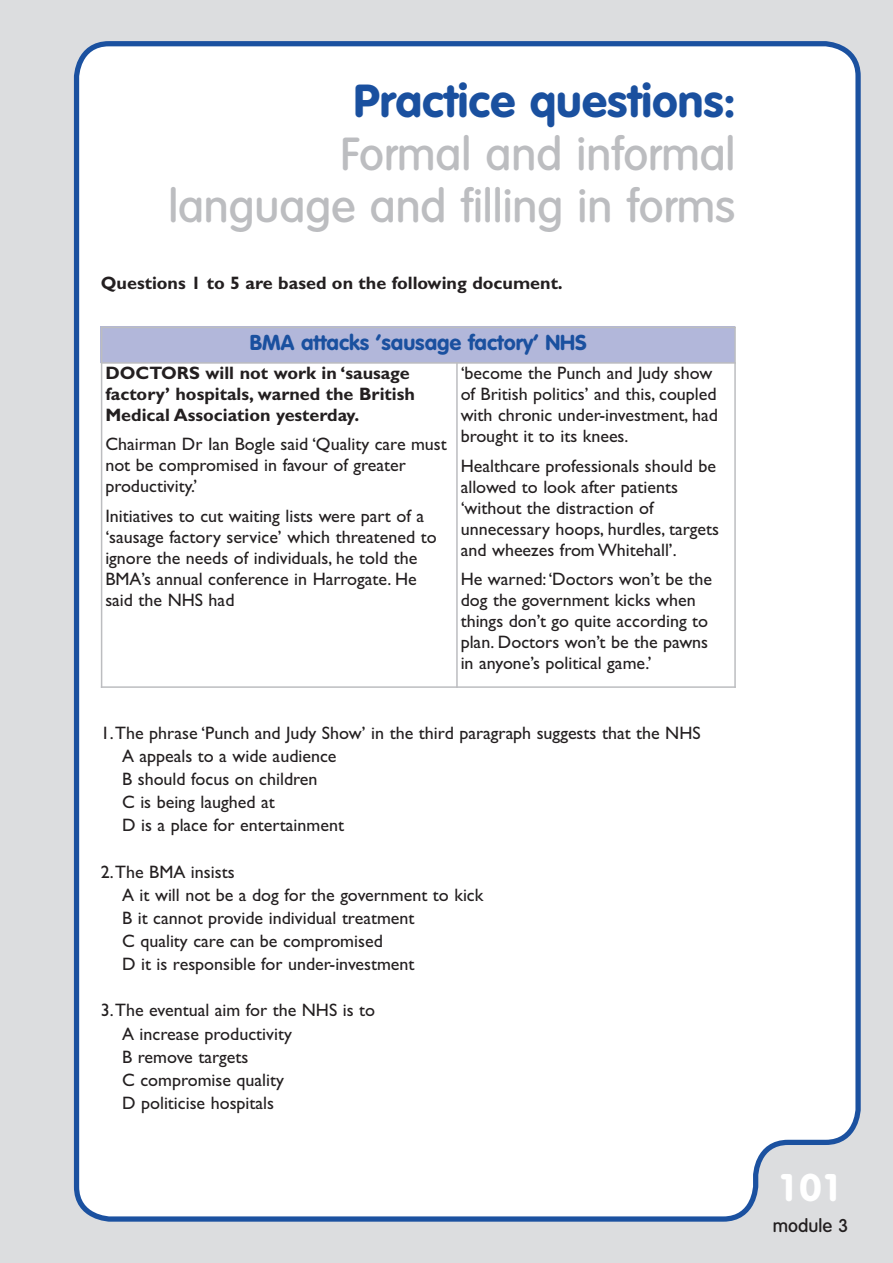
<style>
.page{position:relative;width:893px;height:1263px;background:#dcdddf}
.page>*{position:absolute;margin:0;border:0;box-sizing:border-box;transform-origin:0 0}
.t1{font:500 45px/52.5px "Volkswagen";color:#bcbdc0;text-align:right}
.t2{font:700 45px "Volkswagen";color:#1a509f}
.t3{font:700 37.5px "Volkswagen";color:#fff}
.t4{font:700 21px "Volkswagen";color:#1a509f}
.t5{font:18px/21px "Gill Sans TT";color:#231f20}
.t6{font:700 18px/21px "Gill Sans";color:#231f20}
.t7{font:500 18px "Volkswagen";color:#231f20}
</style>
<div class="page">
<div style="left:73px;top:41px;width:788px;height:1181px;background:#fff"></div>
<div style="left:101px;top:327px;width:634px;height:36px;background:#b2b7da"></div>
<div style="left:101px;top:363px;width:356px;height:324px;background:#fff"></div>
<div style="left:457px;top:363px;width:278px;height:324px;background:#fff"></div>
<hr style="left:101px;top:327px;width:1px;height:361px;background:#bcbdc0">
<hr style="left:456px;top:362px;width:2px;height:326px;background:#bcbdc0">
<hr style="left:734px;top:327px;width:2px;height:361px;background:#bcbdc0">
<hr style="left:101px;top:327px;width:635px;height:1px;background:#bcbdc0">
<hr style="left:101px;top:362px;width:635px;height:2px;background:#bcbdc0">
<hr style="left:101px;top:686px;width:635px;height:2px;background:#bcbdc0">
<h1 class="t2" style="left:354px;top:76px;width:383px">Practice questions:</h1>
<h1 class="t1" style="left:168px;top:128px;width:569px">Formal and informal language and filling in forms</h1>
<p class="t6" style="left:101px;top:274px;width:463px">Questions 1 to 5 are based on the following document.</p>
<p class="t4" style="left:250px;top:331px;width:338px">BMA attacks ‘sausage factory’ NHS</p>
<p class="t6" style="left:105px;top:364px;width:311px">DOCTORS will not work in ‘sausage factory’ hospitals, warned the British<br>Medical Association yesterday.</p>
<p class="t5" style="left:105px;top:434px;width:343px">Chairman Dr Ian Bogle said ‘Quality care must not be compromised in favour of greater productivity.’</p>
<p class="t5" style="left:105px;top:505px;width:333px">Initiatives to cut waiting lists were part of a ‘sausage factory service’ which threatened to ignore the needs of individuals, he told the BMA’s annual conference in Harrogate. He said the NHS had</p>
<p class="t5" style="left:461px;top:362px;width:259px">‘become the Punch and Judy show of British politics’ and this, coupled with chronic under-investment, had brought it to its knees.</p>
<p class="t5" style="left:461px;top:455px;width:260px">Healthcare professionals should be allowed to look after patients ‘without the distraction of unnecessary hoops, hurdles, targets and wheezes from Whitehall’.</p>
<p class="t5" style="left:461px;top:568px;width:253px">He warned:‘Doctors won’t be the dog the government kicks when things don’t go quite according to plan. Doctors won’t be the pawns in anyone’s political game.’</p>
<p class="t5" style="left:122px;top:721px;width:580px;line-height:23.1px;text-indent:-21px">1.The phrase ‘Punch and Judy Show’ in the third paragraph suggests that the NHS A appeals to a wide audience<br>B should focus on children<br>C is being laughed at<br>D is a place for entertainment</p>
<p class="t5" style="left:122px;top:860px;width:363px;line-height:23.1px;text-indent:-21px">2.The BMA insists<br>A it will not be a dog for the government to kick B it cannot provide individual treatment<br>C quality care can be compromised<br>D it is responsible for under-investment</p>
<p class="t5" style="left:122px;top:999px;width:255px;line-height:23.1px;text-indent:-21px">3.The eventual aim for the NHS is to<br>A increase productivity<br>B remove targets<br>C compromise quality<br>D politicise hospitals</p>
<h2 class="t3" style="left:777px;top:1166px;width:68px">101</h2>
<p class="t7" style="left:773px;top:1215px;width:77px">module 3</p>
</div>
